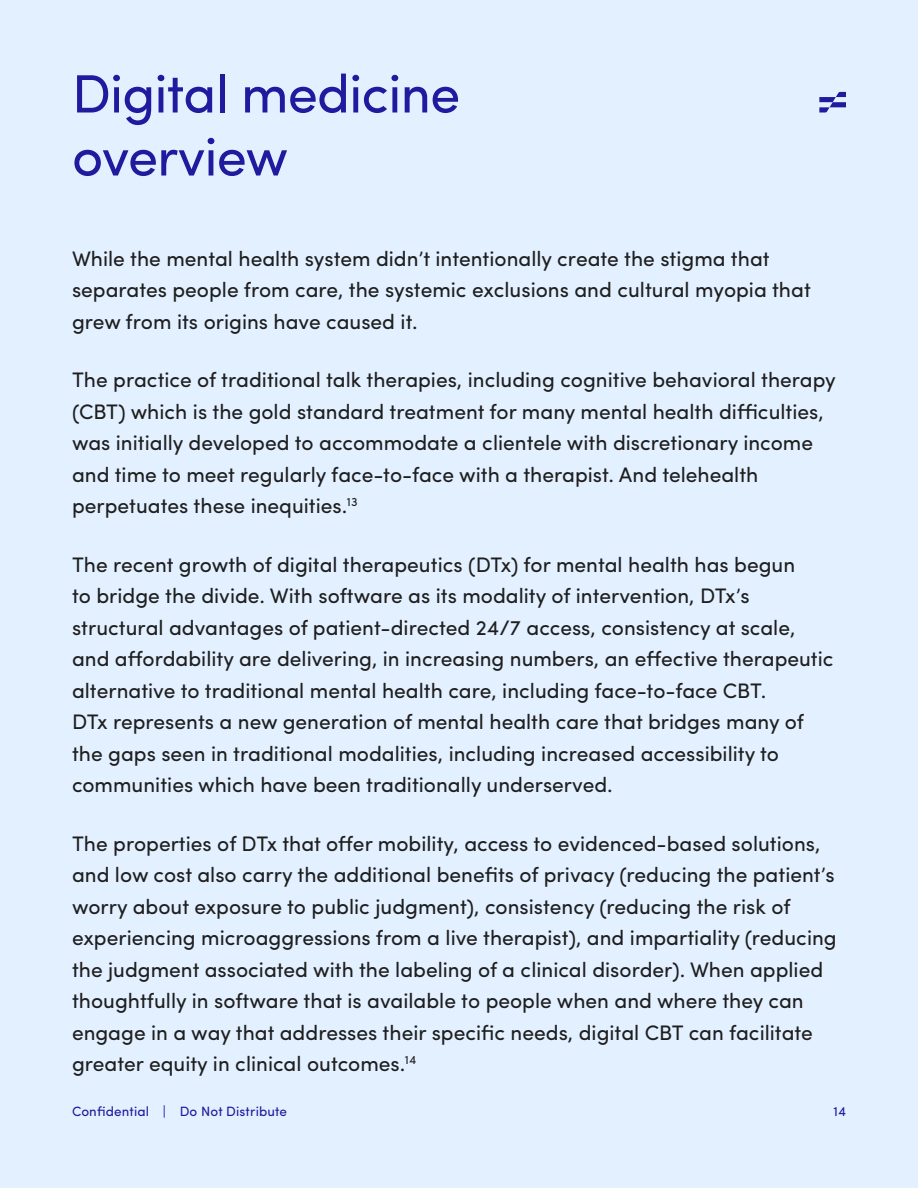
<style>
.page{position:relative;width:918px;height:1188px;background:#e3f0ff}
.page>*{position:absolute;margin:0;border:0;box-sizing:border-box;transform-origin:0 0}
.t1{font:54px/63px "Sofia Pro";letter-spacing:-.015em;color:#1f1a9e}
.t2{font:21px/31.5px "Sofia Pro";color:#1e1e1e}
.t3{font:13.5px "Sofia Pro";letter-spacing:.01em;color:#1f1a9e}
</style>
<div class="page">
<svg style="left:819px;top:92px;width:27px;height:21px"></svg>
<h1 class="t1" style="left:72px;top:58px;width:390px">Digital medicine overview</h1>
<p class="t2" style="left:72px;top:241px;width:740px">While the mental health system didn’t intentionally create the stigma that separates people from care, the systemic exclusions and cultural myopia that grew from its origins have caused it.</p>
<p class="t2" style="left:72px;top:362px;width:766px">The practice of traditional talk therapies, including cognitive behavioral therapy (CBT) which is the gold standard treatment for many mental health difficulties, was initially developed to accommodate a clientele with discretionary income and time to meet regularly face-to-face with a therapist. And telehealth perpetuates these inequities.<sup>13</sup></p>
<p class="t2" style="left:72px;top:547px;width:763px">The recent growth of digital therapeutics (DTx) for mental health has begun<br>to bridge the divide. With software as its modality of intervention, DTx’s structural advantages of patient-directed 24/7 access, consistency at scale, and affordability are delivering, in increasing numbers, an effective therapeutic alternative to traditional mental health care, including face-to-face CBT.<br>DTx represents a new generation of mental health care that bridges many of the gaps seen in traditional modalities, including increased accessibility to communities which have been traditionally underserved.</p>
<p class="t2" style="left:72px;top:826px;width:766px">The properties of DTx that offer mobility, access to evidenced-based solutions, and low cost also carry the additional benefits of privacy (reducing the patient’s worry about exposure to public judgment), consistency (reducing the risk of experiencing microaggressions from a live therapist), and impartiality (reducing the judgment associated with the labeling of a clinical disorder). When applied thoughtfully in software that is available to people when and where they can engage in a way that addresses their specific needs, digital CBT can facilitate greater equity in clinical outcomes.<sup>14</sup></p>
<p class="t3" style="left:72px;top:1101px;width:217px">Confidential | Do Not Distribute</p>
<p class="t3" style="left:833px;top:1101px;width:14px">14</p>
</div>
